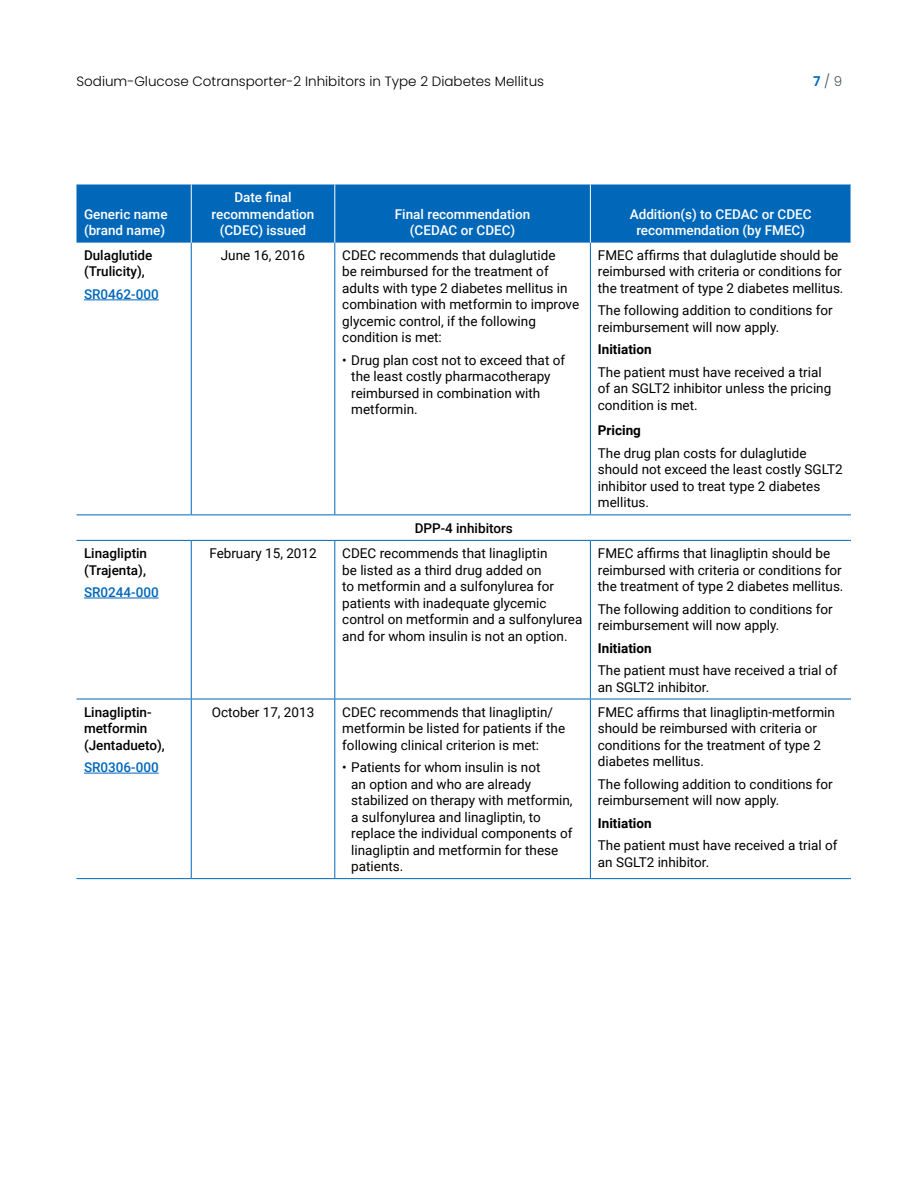
<style>
.page{position:relative;width:918px;height:1188px;background:#fff}
.page>*{position:absolute;margin:0;border:0;box-sizing:border-box;transform-origin:0 0}
.Table_Body_Copy{font:13.5px/16.5px "Roboto";color:#000}
.Table_Header_Copy{font:500 13.5px/16.5px "Roboto";color:#fff;text-align:center}
.Table_Body_Copy-2{font:500 13.5px/16.5px "Roboto";color:#000}
.t1{font:300 13.5px "Poppins";color:#000}
.Table_Body_Copy-3{font:700 13.5px "Roboto";color:#000}
.Table_Body_Copy-4{font:500 13.5px "Roboto";color:#0067b9}
.Centered_Table_Subheading{font:500 13.5px "Roboto";color:#000}
.t2{font:300 13.5px "Poppins";color:#455059}
.s1{font-weight:600;color:#0067b9}
</style>
<div class="page">
<div style="left:76px;top:184px;width:775px;height:59px;background:#0067b9"></div>
<hr style="left:76px;top:540px;width:115px;height:1px;background:#0067b9">
<hr style="left:191px;top:540px;width:144px;height:1px;background:#0067b9">
<hr style="left:191px;top:541px;width:1px;height:158px;background:#0067b9">
<hr style="left:335px;top:540px;width:255px;height:1px;background:#0067b9">
<hr style="left:334px;top:541px;width:1px;height:158px;background:#0067b9">
<hr style="left:590px;top:540px;width:261px;height:1px;background:#0067b9">
<hr style="left:590px;top:541px;width:1px;height:158px;background:#0067b9">
<hr style="left:76px;top:699px;width:115px;height:1px;background:#0067b9">
<hr style="left:191px;top:699px;width:144px;height:1px;background:#0067b9">
<hr style="left:191px;top:699px;width:1px;height:179px;background:#0067b9">
<hr style="left:335px;top:699px;width:255px;height:1px;background:#0067b9">
<hr style="left:334px;top:699px;width:1px;height:179px;background:#0067b9">
<hr style="left:590px;top:699px;width:261px;height:1px;background:#0067b9">
<hr style="left:590px;top:699px;width:1px;height:179px;background:#0067b9">
<hr style="left:76px;top:878px;width:115px;height:1px;background:#0067b9">
<hr style="left:191px;top:878px;width:144px;height:1px;background:#0067b9">
<hr style="left:335px;top:878px;width:255px;height:1px;background:#0067b9">
<hr style="left:590px;top:878px;width:261px;height:1px;background:#0067b9">
<hr style="left:191px;top:243px;width:1px;height:271px;background:#0067b9">
<hr style="left:334px;top:243px;width:1px;height:271px;background:#0067b9">
<hr style="left:590px;top:243px;width:1px;height:271px;background:#0067b9">
<hr style="left:76px;top:514px;width:115px;height:1px;background:#0067b9">
<hr style="left:191px;top:514px;width:144px;height:1px;background:#0067b9">
<hr style="left:335px;top:514px;width:255px;height:1px;background:#0067b9">
<hr style="left:590px;top:514px;width:261px;height:1px;background:#0067b9">
<hr style="left:191px;top:184px;width:1px;height:59px;background:#fff">
<hr style="left:334px;top:184px;width:1px;height:59px;background:#fff">
<hr style="left:590px;top:184px;width:1px;height:59px;background:#fff">
<hr style="left:84px;top:300px;width:75px;height:1px;background:#0563c1">
<hr style="left:84px;top:598px;width:75px;height:1px;background:#0563c1">
<hr style="left:84px;top:773px;width:75px;height:1px;background:#0563c1">
<p class="t1" style="left:76px;top:73px;width:469px">Sodium-Glucose Cotransporter-2 Inhibitors in Type 2 Diabetes Mellitus</p>
<p class="t2" style="left:813px;top:73px;width:31px"><span class="s1">7</span> / 9</p>
<p class="Table_Header_Copy" style="left:84px;top:205px;width:85px;text-align:left">Generic name (brand name)</p>
<p class="Table_Header_Copy" style="left:212px;top:189px;width:104px">Date final recommendation (CDEC) issued</p>
<p class="Table_Header_Copy" style="left:395px;top:205px;width:137px">Final recommendation (CEDAC or CDEC)</p>
<p class="Table_Header_Copy" style="left:630px;top:205px;width:183px">Addition(s) to CEDAC or CDEC recommendation (by FMEC)</p>
<p class="Table_Body_Copy-2" style="left:84px;top:246px;width:70px">Dulaglutide (Trulicity),</p>
<p class="Table_Body_Copy-4" style="left:84px;top:285px;width:76px">SR0462-000</p>
<p class="Table_Body_Copy" style="left:221px;top:246px;width:86px">June 16, 2016</p>
<p class="Table_Body_Copy" style="left:342px;top:246px;width:238px">CDEC recommends that dulaglutide<br>be reimbursed for the treatment of adults with type 2 diabetes mellitus in combination with metformin to improve glycemic control, if the following condition is met:</p>
<p class="Table_Body_Copy" style="left:351px;top:351px;width:215px;text-indent:-9px">• Drug plan cost not to exceed that of the least costly pharmacotherapy reimbursed in combination with metformin.</p>
<p class="Table_Body_Copy" style="left:598px;top:246px;width:247px">FMEC affirms that dulaglutide should be reimbursed with criteria or conditions for the treatment of type 2 diabetes mellitus.</p>
<p class="Table_Body_Copy" style="left:598px;top:302px;width:236px">The following addition to conditions for reimbursement will now apply.</p>
<p class="Table_Body_Copy-3" style="left:598px;top:340px;width:55px">Initiation</p>
<p class="Table_Body_Copy" style="left:598px;top:363px;width:235px">The patient must have received a trial of an SGLT2 inhibitor unless the pricing condition is met.</p>
<p class="Table_Body_Copy-3" style="left:598px;top:421px;width:45px">Pricing</p>
<p class="Table_Body_Copy" style="left:598px;top:444px;width:246px">The drug plan costs for dulaglutide should not exceed the least costly SGLT2 inhibitor used to treat type 2 diabetes mellitus.</p>
<p class="Centered_Table_Subheading" style="left:415px;top:518px;width:100px">DPP-4 inhibitors</p>
<p class="Table_Body_Copy-2" style="left:84px;top:544px;width:65px">Linagliptin (Trajenta),</p>
<p class="Table_Body_Copy-4" style="left:84px;top:583px;width:76px">SR0244-000</p>
<p class="Table_Body_Copy" style="left:209px;top:544px;width:109px">February 15, 2012</p>
<p class="Table_Body_Copy" style="left:342px;top:544px;width:242px">CDEC recommends that linagliptin<br>be listed as a third drug added on<br>to metformin and a sulfonylurea for patients with inadequate glycemic control on metformin and a sulfonylurea and for whom insulin is not an option.</p>
<p class="Table_Body_Copy" style="left:598px;top:544px;width:247px">FMEC affirms that linagliptin should be reimbursed with criteria or conditions for the treatment of type 2 diabetes mellitus.</p>
<p class="Table_Body_Copy" style="left:598px;top:600px;width:236px">The following addition to conditions for reimbursement will now apply.</p>
<p class="Table_Body_Copy-3" style="left:598px;top:638px;width:55px">Initiation</p>
<p class="Table_Body_Copy" style="left:598px;top:661px;width:241px">The patient must have received a trial of an SGLT2 inhibitor.</p>
<p class="Table_Body_Copy-2" style="left:84px;top:703px;width:82px">Linagliptin&shy;metformin (Jentadueto),</p>
<p class="Table_Body_Copy-4" style="left:84px;top:758px;width:76px">SR0306-000</p>
<p class="Table_Body_Copy" style="left:212px;top:703px;width:104px">October 17, 2013</p>
<p class="Table_Body_Copy" style="left:342px;top:703px;width:224px">CDEC recommends that linagliptin/ metformin be listed for patients if the following clinical criterion is met:</p>
<p class="Table_Body_Copy" style="left:351px;top:759px;width:223px;text-indent:-9px">• Patients for whom insulin is not<br>an option and who are already stabilized on therapy with metformin, a sulfonylurea and linagliptin, to replace the individual components of linagliptin and metformin for these patients.</p>
<p class="Table_Body_Copy" style="left:598px;top:703px;width:239px">FMEC affirms that linagliptin-metformin should be reimbursed with criteria or conditions for the treatment of type 2 diabetes mellitus.</p>
<p class="Table_Body_Copy" style="left:598px;top:775px;width:236px">The following addition to conditions for reimbursement will now apply.</p>
<p class="Table_Body_Copy-3" style="left:598px;top:813px;width:55px">Initiation</p>
<p class="Table_Body_Copy" style="left:598px;top:837px;width:241px">The patient must have received a trial of an SGLT2 inhibitor.</p>
</div>
